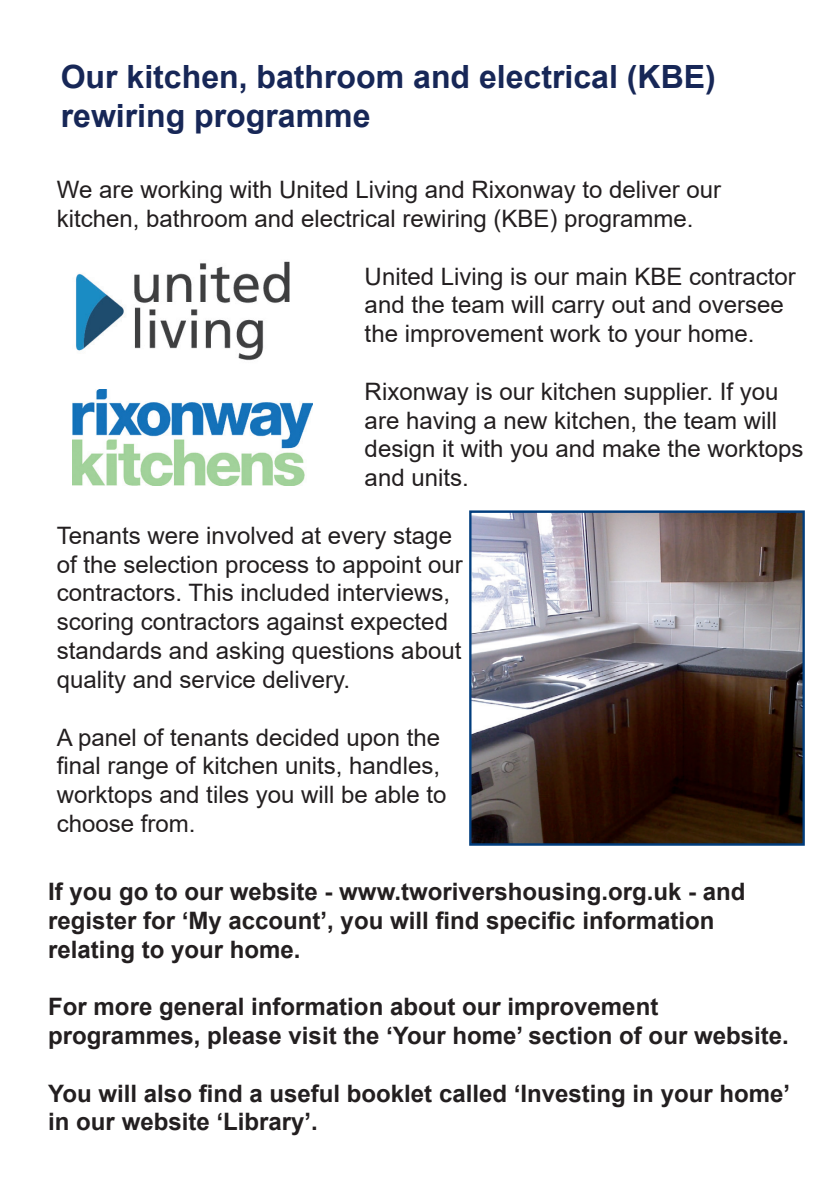
<style>
.page{position:relative;width:840px;height:1191px;background:#fff}
.page>*{position:absolute;margin:0;border:0;box-sizing:border-box;transform-origin:0 0}
.t1{font:700 32px/38.4px "Arial";color:#172757}
.t2{font:24px/28.8px "Arial";color:#231f20}
.t3{font:700 24px/28.8px "Arial";color:#231f20}
</style>
<div class="page">
<hr style="left:839px;top:666px;width:1px;height:132px;background:#c6eafa">
<img style="left:472px;top:513px;width:329px;height:329px">
<div style="left:469px;top:510px;width:335px;height:335px;border:2px solid #013d7d"></div>
<img style="left:76px;top:261px;width:214px;height:100px">
<img style="left:72px;top:390px;width:240px;height:95px">
<h1 class="t1" style="left:61px;top:58px;width:656px">Our kitchen, bathroom and electrical (KBE) rewiring programme</h1>
<p class="t2" style="left:57px;top:175px;width:665px">We are working with United Living and Rixonway to deliver our kitchen, bathroom and electrical rewiring (KBE) programme.</p>
<p class="t2" style="left:364px;top:261px;width:432px">United Living is our main KBE contractor and the team will carry out and oversee the improvement work to your home.</p>
<p class="t2" style="left:364px;top:377px;width:440px">Rixonway is our kitchen supplier. If you are having a new kitchen, the team will design it with you and make the worktops and units.</p>
<p class="t2" style="left:57px;top:521px;width:407px">Tenants were involved at every stage of the selection process to appoint our contractors. This included interviews, scoring contractors against expected standards and asking questions about quality and service delivery.</p>
<p class="t2" style="left:57px;top:722px;width:391px">A panel of tenants decided upon the final range of kitchen units, handles, worktops and tiles you will be able to choose from.</p>
<p class="t3" style="left:48px;top:877px;width:698px">If you go to our website - www.tworivershousing.org.uk - and register for ‘My account’, you will find specific information relating to your home.</p>
<p class="t3" style="left:48px;top:992px;width:741px">For more general information about our improvement programmes, please visit the ‘Your home’ section of our website.</p>
<p class="t3" style="left:48px;top:1079px;width:743px">You will also find a useful booklet called ‘Investing in your home’ in our website ‘Library’.</p>
</div>
